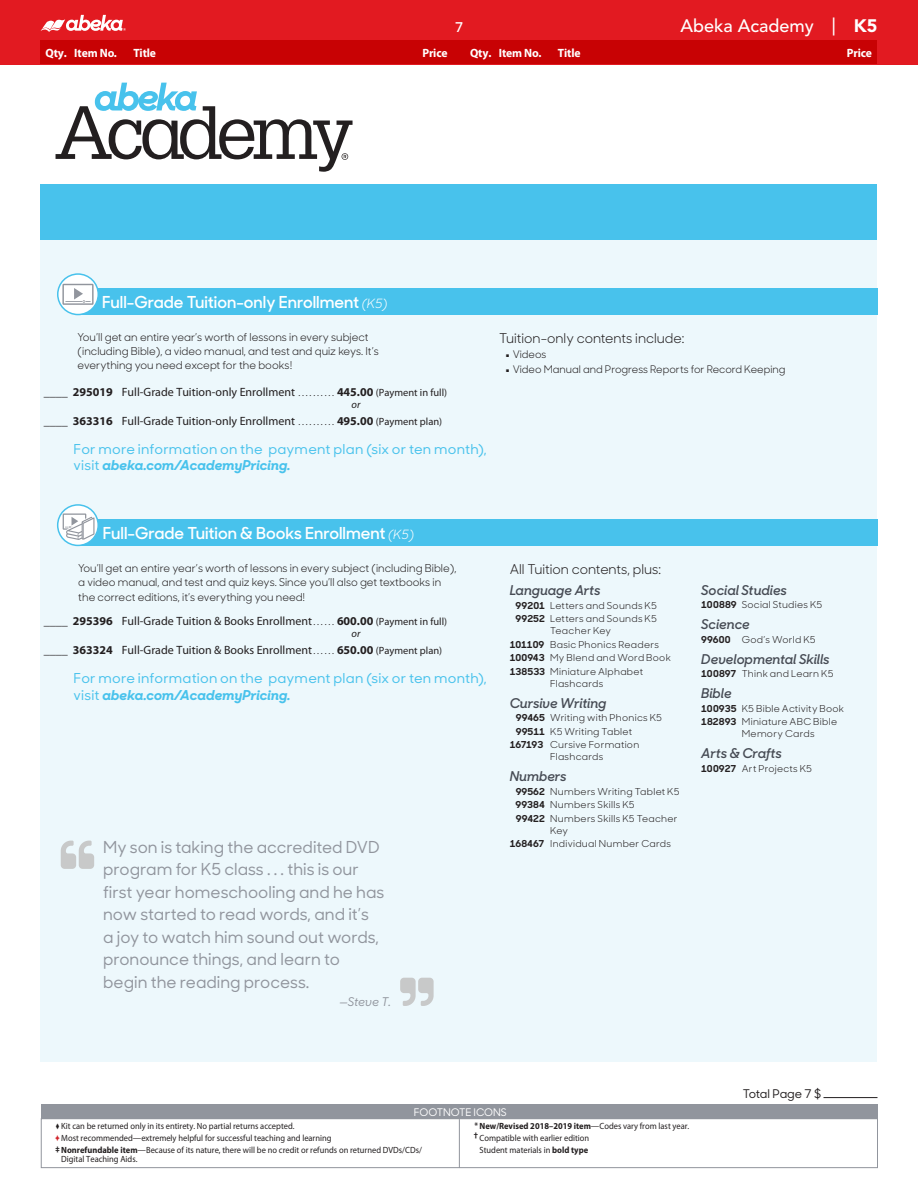
<style>
.page{position:relative;width:918px;height:1188px;background:#fff}
.page>*{position:absolute;margin:0;border:0;box-sizing:border-box;transform-origin:0 0}
._09_03_Page_Header_t{font:500 18px "Avenir";color:#fff}
.t1{font:500 16.5px/22.5px "Sharp Sans No 1";color:#91959d}
._05_01_Bar_text_whit{font:600 16.5px "Sharp Sans No 1";color:#fff}
.t2{font:500 13.65px/16.5px "Sharp Sans No 1";letter-spacing:.015em;color:#48c2ec}
._1_SUBHEAD_ABA_Subje{font:italic 600 13.5px "Sharp Sans No 1";color:#464b54}
._04_07_Main_text_7_2{font:13.5px "Sharp Sans No 1";color:#231f20}
.t3{font:600 13.5px "Sharp Sans No 1";color:#fff}
._2_ITEMS_Regular_1_p{font:12px "Myriad Pro";color:#231f20}
.t4{font:700 12px "Myriad Pro";letter-spacing:-.01em;color:#fff}
.t5{font:500 12px "Sharp Sans No 1";letter-spacing:-.015em;color:#231f20}
.t6{font:italic 500 12px "Sharp Sans No 1";color:#91959d}
._07_07_Product_Descr{font:10.8px/14.2px "Sharp Sans No 1";color:#231f20}
.t7{font:10.5px "Sharp Sans No 1";color:#231f20}
.t8{font:500 10.5px "Sharp Sans No 1";color:#fff}
.t9{font:italic 10.5px "Myriad Pro";color:#231f20}
._2_KIT_Contents_w_SB{font:9.6px/12px "Sharp Sans No 1";letter-spacing:.03em;color:#231f20}
.t10{font:9px/12px "Myriad Pro";color:#231f20;scale:.94 1}
.t11{font:700 9px "Myriad Pro";color:#231f20;scale:.94 1}
.s1{font-weight:900}
.s2{font-weight:400;font-style:italic;font-size:12.75px}
.s3{font-weight:700}
.s4{font-size:9px}
.s5{font-size:10.5px}
.s6{font-weight:700;font-style:italic}
.s7{font-size:5.25px}
.s8{color:#d1232a}
.s9{font-weight:400}
</style>
<div class="page">
<div style="left:0;top:0;width:918px;height:64px;background:#e21a21"></div>
<div style="left:40px;top:40px;width:838px;height:24px;background:#c80204"></div>
<div style="left:40px;top:185px;width:838px;height:56px;background:#48c2ec"></div>
<div style="left:40px;top:241px;width:838px;height:821px;background:#edf8fc"></div>
<div style="left:78px;top:288px;width:800px;height:27px;background:#48c2ec"></div>
<svg style="left:58px;top:274px;width:40px;height:41px"></svg>
<div style="left:57px;top:273px;width:42px;height:42px;border:2px solid #48c2ec;border-radius:50%"></div>
<svg style="left:62px;top:284px;width:32px;height:21px"></svg>
<svg style="left:56px;top:83px;width:297px;height:89px"></svg>
<div style="left:79px;top:519px;width:799px;height:27px;background:#48c2ec"></div>
<svg style="left:58px;top:505px;width:40px;height:40px"></svg>
<div style="left:57px;top:504px;width:42px;height:42px;border:2px solid #48c2ec;border-radius:50%"></div>
<svg style="left:63px;top:514px;width:31px;height:26px"></svg>
<svg style="left:61px;top:841px;width:33px;height:28px"></svg>
<svg style="left:400px;top:978px;width:34px;height:28px"></svg>
<div style="left:41px;top:1118px;width:837px;height:50px;border:1px solid #91959d"></div>
<div style="left:41px;top:1104px;width:837px;height:15px;background:#91959d"></div>
<hr style="left:459px;top:1119px;width:1px;height:49px;background:#91959d">
<hr style="left:824px;top:1097px;width:54px;height:1px;background:#231f20">
<svg style="left:40px;top:15px;width:86px;height:17px"></svg>
<h3 class="t3" style="left:455px;top:17px;width:9px">7</h3>
<p class="_09_03_Page_Header_t" style="left:680px;top:15px;width:199px">Abeka Academy | <span class="s1">K5</span></p>
<p class="t4" style="left:46px;top:45px;width:23px">Qty.</p>
<p class="t4" style="left:74px;top:45px;width:44px">Item No.</p>
<p class="t4" style="left:133px;top:45px;width:24px">Title</p>
<p class="t4" style="left:422px;top:45px;width:27px">Price</p>
<p class="t4" style="left:470px;top:45px;width:23px">Qty.</p>
<p class="t4" style="left:499px;top:45px;width:44px">Item No.</p>
<p class="t4" style="left:558px;top:45px;width:24px">Title</p>
<p class="t4" style="left:847px;top:45px;width:27px">Price</p>
<p class="_05_01_Bar_text_whit" style="left:102px;top:289px;width:287px">Full-Grade Tuition-only Enrollment <span class="s2">(K5)</span></p>
<p class="_07_07_Product_Descr" style="left:78px;top:329px;width:303px">You’ll get an entire year’s worth of lessons in every subject (including Bible), a video manual, and test and quiz keys. It’s everything you need except for the books!</p>
<p class="_2_ITEMS_Regular_1_p" style="left:73px;top:385px;width:376px"><span class="s3">295019</span> Full-Grade Tuition-only Enrollment <span class="s4">. . . . . . . . . .</span> <span class="s3">445.00</span> <span class="s5">(Payment in full)</span></p>
<p class="t9" style="left:352px;top:398px;width:10px">or</p>
<p class="_2_ITEMS_Regular_1_p" style="left:73px;top:413px;width:371px"><span class="s3">363316</span> Full-Grade Tuition-only Enrollment <span class="s4">. . . . . . . . . .</span> <span class="s3">495.00</span> <span class="s5">(Payment plan)</span></p>
<p class="t2" style="left:74px;top:440px;width:415px">For more information on the payment plan (six or ten month), visit <span class="s6">abeka.com/AcademyPricing.</span></p>
<p class="_04_07_Main_text_7_2" style="left:499px;top:328px;width:187px">Tuition-only contents include:</p>
<p class="t7" style="left:506px;top:346px;width:42px"><span class="s7">▪</span> Videos</p>
<p class="t7" style="left:506px;top:361px;width:281px"><span class="s7">▪</span> Video Manual and Progress Reports for Record Keeping</p>
<p class="_05_01_Bar_text_whit" style="left:103px;top:520px;width:313px">Full-Grade Tuition &amp; Books Enrollment <span class="s2">(K5)</span></p>
<p class="_07_07_Product_Descr" style="left:78px;top:560px;width:380px">You’ll get an entire year’s worth of lessons in every subject (including Bible), a video manual, and test and quiz keys. Since you’ll also get textbooks in the correct editions, it’s everything you need!</p>
<p class="_2_ITEMS_Regular_1_p" style="left:73px;top:614px;width:376px"><span class="s3">295396</span> Full-Grade Tuition &amp; Books Enrollment <span class="s4">. . . . . .</span> <span class="s3">600.00</span> <span class="s5">(Payment in full)</span></p>
<p class="t9" style="left:352px;top:627px;width:10px">or</p>
<p class="_2_ITEMS_Regular_1_p" style="left:73px;top:643px;width:371px"><span class="s3">363324</span> Full-Grade Tuition &amp; Books Enrollment <span class="s4">. . . . . .</span> <span class="s3">650.00</span> <span class="s5">(Payment plan)</span></p>
<p class="t2" style="left:74px;top:670px;width:415px">For more information on the payment plan (six or ten month), visit <span class="s6">abeka.com/AcademyPricing.</span></p>
<p class="t1" style="left:103px;top:835px;width:283px">My son is taking the accredited DVD program for K5 class . . . this is our first year homeschooling and he has now started to read words, and it’s<br>a joy to watch him sound out words, pronounce things, and learn to begin the reading process.</p>
<p class="t6" style="left:339px;top:993px;width:53px">—Steve T.</p>
<p class="_04_07_Main_text_7_2" style="left:510px;top:559px;width:153px">All Tuition contents, plus:</p>
<p class="_1_SUBHEAD_ABA_Subje" style="left:510px;top:579px;width:92px">Language Arts</p>
<p class="_2_KIT_Contents_w_SB" style="left:516px;top:598px;width:143px"><span class="s3">99201</span> Letters and Sounds K5</p>
<p class="_2_KIT_Contents_w_SB" style="left:550px;top:612px;width:108px;text-indent:-35px"><span class="s3">99252</span> Letters and Sounds K5<br>Teacher Key</p>
<p class="_2_KIT_Contents_w_SB" style="left:510px;top:637px;width:151px"><span class="s3">101109</span> Basic Phonics Readers</p>
<p class="_2_KIT_Contents_w_SB" style="left:510px;top:651px;width:163px"><span class="s3">100943</span> My Blend and Word Book</p>
<p class="_2_KIT_Contents_w_SB" style="left:510px;top:664px;width:135px;text-align:center"><span class="s3">138533</span> Miniature Alphabet<br>Flashcards</p>
<p class="_1_SUBHEAD_ABA_Subje" style="left:510px;top:691px;width:98px">Cursive Writing</p>
<p class="_2_KIT_Contents_w_SB" style="left:516px;top:711px;width:148px"><span class="s3">99465</span> Writing with Phonics K5</p>
<p class="_2_KIT_Contents_w_SB" style="left:516px;top:724px;width:118px"><span class="s3">99511</span> K5 Writing Tablet</p>
<p class="_2_KIT_Contents_w_SB" style="left:510px;top:738px;width:131px;text-align:center"><span class="s3">167193</span> Cursive Formation<br>Flashcards</p>
<p class="_1_SUBHEAD_ABA_Subje" style="left:510px;top:765px;width:58px">Numbers</p>
<p class="_2_KIT_Contents_w_SB" style="left:516px;top:784px;width:165px"><span class="s3">99562</span> Numbers Writing Tablet K5</p>
<p class="_2_KIT_Contents_w_SB" style="left:516px;top:798px;width:121px"><span class="s3">99384</span> Numbers Skills K5</p>
<p class="_2_KIT_Contents_w_SB" style="left:550px;top:811px;width:129px;text-indent:-34px"><span class="s3">99422</span> Numbers Skills K5 Teacher<br>Key</p>
<p class="_2_KIT_Contents_w_SB" style="left:510px;top:837px;width:163px"><span class="s3">168467</span> Individual Number Cards</p>
<p class="_1_SUBHEAD_ABA_Subje" style="left:701px;top:579px;width:87px">Social Studies</p>
<p class="_2_KIT_Contents_w_SB" style="left:701px;top:598px;width:123px"><span class="s3">100889</span> Social Studies K5</p>
<p class="_1_SUBHEAD_ABA_Subje" style="left:701px;top:613px;width:50px">Science</p>
<p class="_2_KIT_Contents_w_SB" style="left:701px;top:633px;width:116px"><span class="s3">99600</span> God’s World K5</p>
<p class="_1_SUBHEAD_ABA_Subje" style="left:701px;top:648px;width:130px">Developmental Skills</p>
<p class="_2_KIT_Contents_w_SB" style="left:701px;top:667px;width:134px"><span class="s3">100897</span> Think and Learn K5</p>
<p class="_1_SUBHEAD_ABA_Subje" style="left:701px;top:682px;width:32px">Bible</p>
<p class="_2_KIT_Contents_w_SB" style="left:701px;top:702px;width:144px"><span class="s3">100935</span> K5 Bible Activity Book</p>
<p class="_2_KIT_Contents_w_SB" style="left:742px;top:715px;width:97px;text-indent:-40px"><span class="s3">182893</span> Miniature ABC Bible<br>Memory Cards</p>
<p class="_1_SUBHEAD_ABA_Subje" style="left:701px;top:742px;width:82px">Arts &amp; Crafts</p>
<p class="_2_KIT_Contents_w_SB" style="left:701px;top:762px;width:112px"><span class="s3">100927</span> Art Projects K5</p>
<p class="t5" style="left:743px;top:1085px;width:80px">Total Page 7 $</p>
<p class="t8" style="left:414px;top:1104px;width:95px">FOOTNOTE ICONS</p>
<p class="t10" style="left:55px;top:1120px;width:392px"><sup>Y</sup> Kit can be returned only in its entirety. No partial returns accepted.<br><span class="s8">✦</span> Most recommended—extremely helpful for successful teaching and learning<br><sup>‡</sup> <span class="s3">Nonrefundable item</span>—Because of its nature, there will be no credit or refunds on returned DVDs/CDs/</p>
<p class="t10" style="left:61px;top:1153px;width:83px">Digital Teaching Aids.</p>
<p class="t11" style="left:475px;top:1120px;width:230px"><sup>*</sup> New/Revised 2018–2019 item<span class="s9">—Codes vary from last year.</span></p>
<p class="t10" style="left:474px;top:1132px;width:124px"><sup>†</sup> Compatible with earlier edition</p>
<p class="t10" style="left:480px;top:1144px;width:117px">Student materials in <span class="s3">bold type</span></p>
</div>
